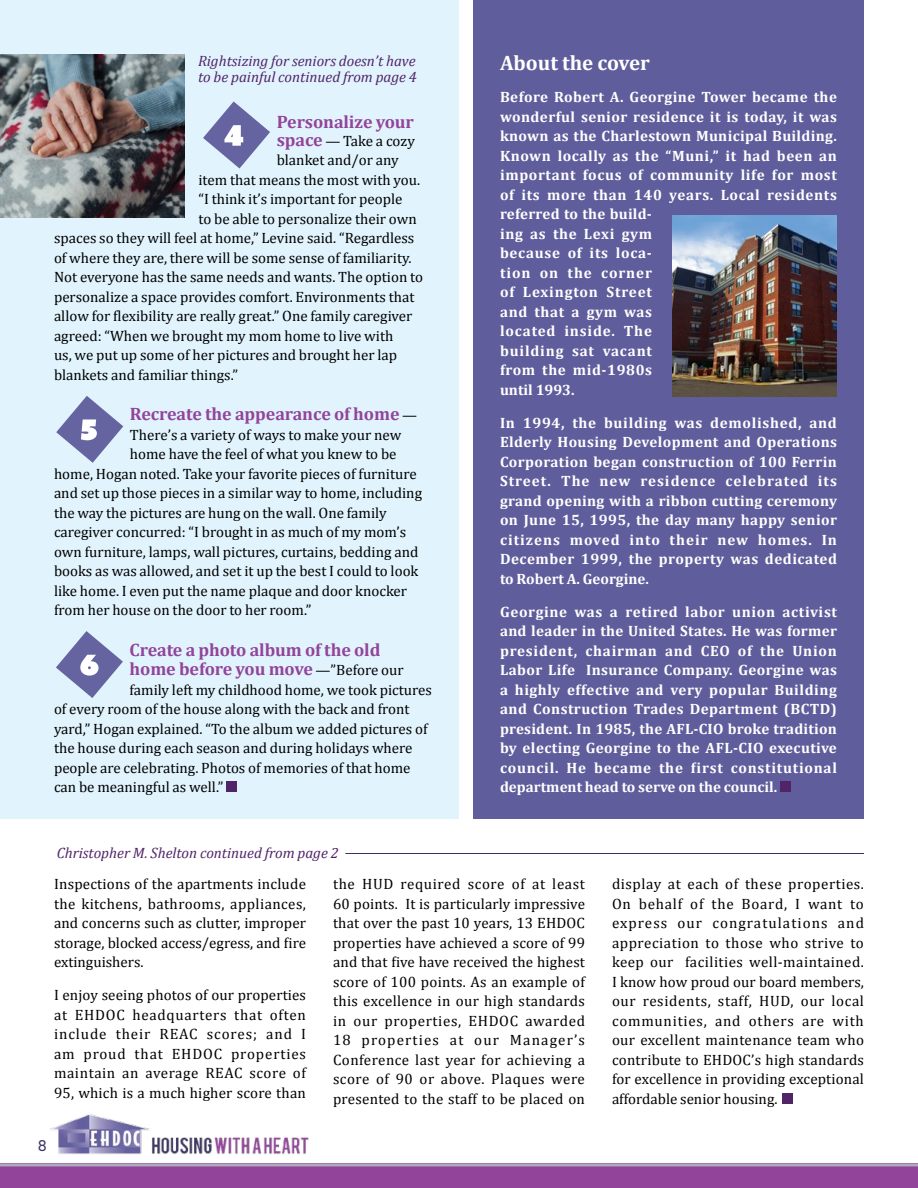
<style>
.page{position:relative;width:918px;height:1188px;background:#fff}
.page>*{position:absolute;margin:0;border:0;box-sizing:border-box;transform-origin:0 0}
.OPTIMA_director_lett{font:700 21px "Cambria";color:#fff}
.OPTIMA_director_lett-2{font:700 18px/19.5px "Cambria";letter-spacing:-.005em;color:#92449a}
.OPTIMA_director_lett-3{font:15px/19.5px "Cambria";color:#000;text-align:justify}
.OPTIMA_director_lett-4{font:700 15px/19.5px "Cambria";letter-spacing:.035em;color:#fff;text-align:justify}
.OPTIMA_director_lett-5{font:italic 15px/16.5px "Cambria";color:#512469}
.t1{font:15px "Azo Sans";color:#3c3662}
.s1{font-weight:700;font-size:18px;color:#92449a}
.s2{font-weight:400;font-size:15px;color:#000}
</style>
<div class="page">
<div style="left:0;top:0;width:459px;height:819px;background:#e1f4fd"></div>
<img style="left:0;top:54px;width:185px;height:163px">
<div style="left:0;top:1164px;width:918px;height:24px;background:#92449a"></div>
<hr style="left:0;top:1163px;width:918px;height:3px;background:#b0aabc">
<img style="left:50px;top:1114px;width:259px;height:41px">
<div style="left:782px;top:1093px;width:10px;height:11px;background:#512469"></div>
<div style="left:473px;top:0;width:391px;height:819px;background:#605d9c"></div>
<img style="left:673px;top:216px;width:164px;height:181px">
<div style="left:226px;top:781px;width:11px;height:11px;background:#512469"></div>
<svg style="left:56px;top:631px;width:67px;height:67px"></svg>
<svg style="left:203px;top:101px;width:67px;height:67px"></svg>
<svg style="left:56px;top:396px;width:67px;height:67px"></svg>
<div style="left:780px;top:781px;width:11px;height:11px;background:#512469"></div>
<hr style="left:345px;top:853px;width:519px;height:1px;background:#412e69">
<p class="OPTIMA_director_lett-5" style="left:198px;top:52px;width:220px">Rightsizing for seniors doesn’t have to be painful continued from page 4</p>
<p class="OPTIMA_director_lett-2" style="left:277px;top:111px;width:139px">Personalize your</p>
<p class="OPTIMA_director_lett-3" style="left:277px;top:131px;width:140px"><span class="s1">space</span> — Take a cozy</p>
<p class="OPTIMA_director_lett-3" style="left:277px;top:150px;width:124px">blanket and/or any</p>
<p class="OPTIMA_director_lett-3" style="left:198px;top:170px;width:223px">item that means the most with you.</p>
<p class="OPTIMA_director_lett-3" style="left:198px;top:189px;width:206px">“I think it’s important for people</p>
<p class="OPTIMA_director_lett-3" style="left:198px;top:209px;width:220px">to be able to personalize their own</p>
<p class="OPTIMA_director_lett-3" style="left:54px;top:228px;width:362px">spaces so they will feel at home,” Levine said. “Regardless</p>
<p class="OPTIMA_director_lett-3" style="left:54px;top:248px;width:359px">of where they are, there will be some sense of familiarity.</p>
<p class="OPTIMA_director_lett-3" style="left:54px;top:267px;width:371px">Not everyone has the same needs and wants. The option to</p>
<p class="OPTIMA_director_lett-3" style="left:54px;top:287px;width:362px">personalize a space provides comfort. Environments that</p>
<p class="OPTIMA_director_lett-3" style="left:54px;top:306px;width:360px">allow for flexibility are really great.” One family caregiver</p>
<p class="OPTIMA_director_lett-3" style="left:54px;top:326px;width:341px">agreed: “When we brought my mom home to live with</p>
<p class="OPTIMA_director_lett-3" style="left:54px;top:345px;width:345px">us, we put up some of her pictures and brought her lap</p>
<p class="OPTIMA_director_lett-3" style="left:54px;top:365px;width:186px">blankets and familiar things.”</p>
<p class="OPTIMA_director_lett-2" style="left:130px;top:404px;width:289px">Recreate the appearance of home <span class="s2">—</span></p>
<p class="OPTIMA_director_lett-3" style="left:130px;top:425px;width:273px">There’s a variety of ways to make your new</p>
<p class="OPTIMA_director_lett-3" style="left:130px;top:444px;width:268px">home have the feel of what you knew to be</p>
<p class="OPTIMA_director_lett-3" style="left:54px;top:464px;width:364px">home, Hogan noted. Take your favorite pieces of furniture</p>
<p class="OPTIMA_director_lett-3" style="left:54px;top:483px;width:370px">and set up those pieces in a similar way to home, including</p>
<p class="OPTIMA_director_lett-3" style="left:54px;top:503px;width:334px">the way the pictures are hung on the wall. One family</p>
<p class="OPTIMA_director_lett-3" style="left:54px;top:522px;width:354px">caregiver concurred: “I brought in as much of my mom’s</p>
<p class="OPTIMA_director_lett-3" style="left:54px;top:542px;width:366px">own furniture, lamps, wall pictures, curtains, bedding and</p>
<p class="OPTIMA_director_lett-3" style="left:54px;top:561px;width:366px">books as was allowed, and set it up the best I could to look</p>
<p class="OPTIMA_director_lett-3" style="left:54px;top:581px;width:355px">like home. I even put the name plaque and door knocker</p>
<p class="OPTIMA_director_lett-3" style="left:54px;top:600px;width:259px">from her house on the door to her room.”</p>
<p class="OPTIMA_director_lett-2" style="left:130px;top:639px;width:276px">Create a photo album of the old home before you move <span class="s2">—”Before our</span></p>
<p class="OPTIMA_director_lett-3" style="left:54px;top:680px;width:379px;text-align:left;text-indent:76px">family left my childhood home, we took pictures of every room of the house along with the back and front yard,” Hogan explained. “To the album we added pictures of the house during each season and during holidays where people are celebrating. Photos of memories of that home can be meaningful as well.”</p>
<p class="OPTIMA_director_lett" style="left:500px;top:48px;width:151px">About the cover</p>
<p class="OPTIMA_director_lett-4" style="left:500px;top:87px;width:338px;text-align:left">Before Robert A. Georgine Tower became the wonderful senior residence it is today, it was known as the Charlestown Municipal Building.<br>Known locally as the “Muni,” it had been an important focus of community life for most of its more than 140 years. Local residents referred to the build-<br>ing as the Lexi gym<br>because of its loca-<br>tion on the corner<br>of Lexington Street<br>and that a gym was<br>located inside. The<br>building sat vacant<br>from the mid-1980s<br>until 1993.</p>
<p class="OPTIMA_director_lett-4" style="left:500px;top:412px;width:339px">In 1994, the building was demolished, and Elderly Housing Development and Operations Corporation began construction of 100 Ferrin Street. The new residence celebrated its grand opening with a ribbon cutting ceremony on June 15, 1995, the day many happy senior citizens moved into their new homes. In December 1999, the property was dedicated to Robert A. Georgine.</p>
<p class="OPTIMA_director_lett-4" style="left:500px;top:601px;width:339px">Georgine was a retired labor union activist and leader in the United States. He was former president, chairman and CEO of the Union Labor Life Insurance Company. Georgine was a highly effective and very popular Building and Construction Trades Department (BCTD) president. In 1985, the AFL-CIO broke tradition by electing Georgine to the AFL-CIO executive council. He became the first constitutional department head to serve on the council.</p>
<p class="OPTIMA_director_lett-5" style="left:57px;top:844px;width:283px">Christopher M. Shelton continued from page 2</p>
<p class="OPTIMA_director_lett-3" style="left:54px;top:874px;width:254px">Inspections of the apartments include the kitchens, bathrooms, appliances, and concerns such as clutter, improper storage, blocked access/egress, and fire extinguishers.</p>
<p class="OPTIMA_director_lett-3" style="left:54px;top:985px;width:254px">I enjoy seeing photos of our properties at EHDOC headquarters that often include their REAC scores; and I am proud that EHDOC properties maintain an average REAC score of 95, which is a much higher score than</p>
<p class="OPTIMA_director_lett-3" style="left:333px;top:874px;width:254px">the HUD required score of at least 60 points. It is particularly impressive that over the past 10 years, 13 EHDOC properties have achieved a score of 99 and that five have received the highest score of 100 points. As an example of this excellence in our high standards in our properties, EHDOC awarded 18 properties at our Manager’s Conference last year for achieving a score of 90 or above. Plaques were presented to the staff to be placed on</p>
<p class="OPTIMA_director_lett-3" style="left:612px;top:874px;width:254px">display at each of these properties.<br>On behalf of the Board, I want to express our congratulations and appreciation to those who strive to keep our facilities well-maintained.<br>I know how proud our board members, our residents, staff, HUD, our local communities, and others are with our excellent maintenance team who contribute to EHDOC’s high standards for excellence in providing exceptional affordable senior housing.</p>
<p class="t1" style="left:38px;top:1135px;width:11px">8</p>
</div>
